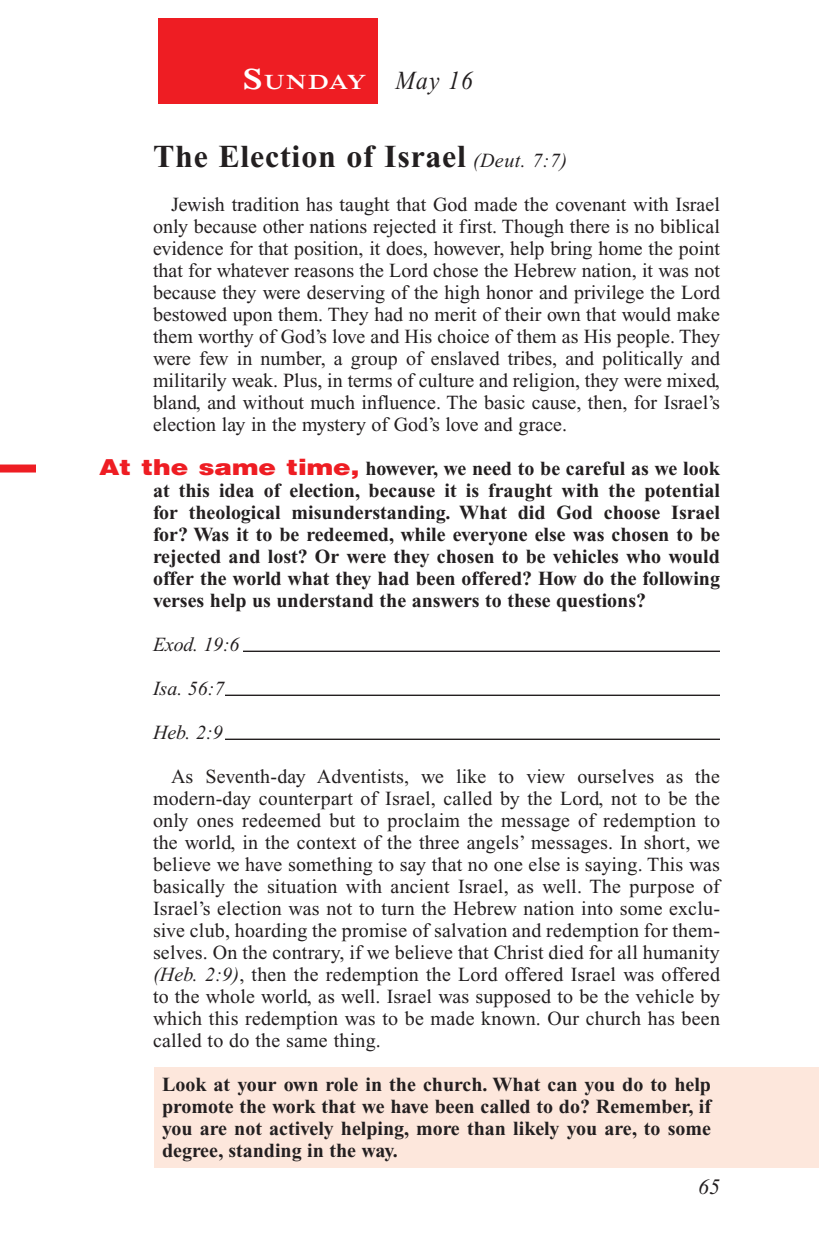
<style>
.page{position:relative;width:819px;height:1260px;background:#fff}
.page>*{position:absolute;margin:0;border:0;box-sizing:border-box;transform-origin:0 0}
.Head{font:700 32px "Times New Roman PS Std";letter-spacing:.025em;color:#231f20}
.Lesson_Dates{font:italic 26px "Times New Roman PS Std";color:#231f20;scale:.9 1}
.t1{font:italic 22px "Times New Roman PS Std";color:#231f20}
.Daily_Header{font:600 21px "Times NRMT Std";letter-spacing:.045em;color:#fff;scale:1.1 1}
.Body{font:20px/22px "Times New Roman PS Std";letter-spacing:.01em;color:#231f20;text-align:justify}
.Question{font:700 20px/22px "Times New Roman PS Std";color:#231f20;text-align:justify}
.x-screened_box-text{font:700 20px/22px "Times New Roman PS Std";color:#231f20;text-align:justify}
.Body-2{font:italic 20px "Times New Roman PS Std";color:#231f20}
.s1{font-size:30px}
.s2{font-weight:400;font-style:italic;font-size:20px}
.s3{font-family:"Helvetica LT Std";font-weight:900;font-size:22px;color:#ee1d23}
.s4{font-style:italic}
</style>
<div class="page">
<div style="left:158px;top:18px;width:220px;height:86px;background:#ee1d23"></div>
<div style="left:0;top:465px;width:36px;height:8px;background:#ee1d23"></div>
<div style="left:155px;top:1068px;width:664px;height:100px;background:#fde7dc"></div>
<hr style="left:243px;top:651px;width:477px;height:1px;background:#231f20">
<hr style="left:225px;top:695px;width:495px;height:1px;background:#231f20">
<hr style="left:225px;top:739px;width:495px;height:1px;background:#231f20">
<p class="Daily_Header" style="left:243px;top:70px;width:114px"><span class="s1">S</span>UNDAY</p>
<p class="Lesson_Dates" style="left:396px;top:66px;width:87px">May 16</p>
<p class="Head" style="left:153px;top:138px;width:416px">The Election of Israel <span class="s2">(Deut. 7:7)</span></p>
<p class="Body" style="left:153px;top:193px;width:569px;text-indent:18px">Jewish tradition has taught that God made the covenant with Israel only because other nations rejected it first. Though there is no biblical evidence for that position, it does, however, help bring home the point that for whatever reasons the Lord chose the Hebrew nation, it was not because they were deserving of the high honor and privilege the Lord bestowed upon them. They had no merit of their own that would make them worthy of God’s love and His choice of them as His people. They were few in number, a group of enslaved tribes, and politically and militarily weak. Plus, in terms of culture and religion, they were mixed, bland, and without much influence. The basic cause, then, for Israel’s election lay in the mystery of God’s love and grace.</p>
<p class="Question" style="left:153px;top:457px;width:569px;text-indent:-54px"><span class="s3">At the same time,</span> however, we need to be careful as we look at this idea of election, because it is fraught with the potential for theological misunderstanding. What did God choose Israel for? Was it to be redeemed, while everyone else was chosen to be rejected and lost? Or were they chosen to be vehicles who would offer the world what they had been offered? How do the following verses help us understand the answers to these questions?</p>
<p class="Body-2" style="left:153px;top:633px;width:88px">Exod. 19:6</p>
<p class="Body-2" style="left:153px;top:677px;width:73px">Isa. 56:7</p>
<p class="Body-2" style="left:153px;top:721px;width:71px">Heb. 2:9</p>
<p class="Body" style="left:153px;top:765px;width:569px;text-indent:18px">As Seventh-day Adventists, we like to view ourselves as the modern-day counterpart of Israel, called by the Lord, not to be the only ones redeemed but to proclaim the message of redemption to the world, in the context of the three angels’ messages. In short, we believe we have something to say that no one else is saying. This was basically the situation with ancient Israel, as well. The purpose of Israel’s election was not to turn the Hebrew nation into some exclu&shy;sive club, hoarding the promise of salvation and redemption for them&shy;selves. On the contrary, if we believe that Christ died for all humanity <span class="s4">(Heb. 2:9)</span>, then the redemption the Lord offered Israel was offered to the whole world, as well. Israel was supposed to be the vehicle by which this redemption was to be made known. Our church has been called to do the same thing.</p>
<p class="x-screened_box-text" style="left:162px;top:1073px;width:551px">Look at your own role in the church. What can you do to help promote the work that we have been called to do? Remember, if you are not actively helping, more than likely you are, to some degree, standing in the way.</p>
<p class="t1" style="left:698px;top:1175px;width:23px">65</p>
</div>
